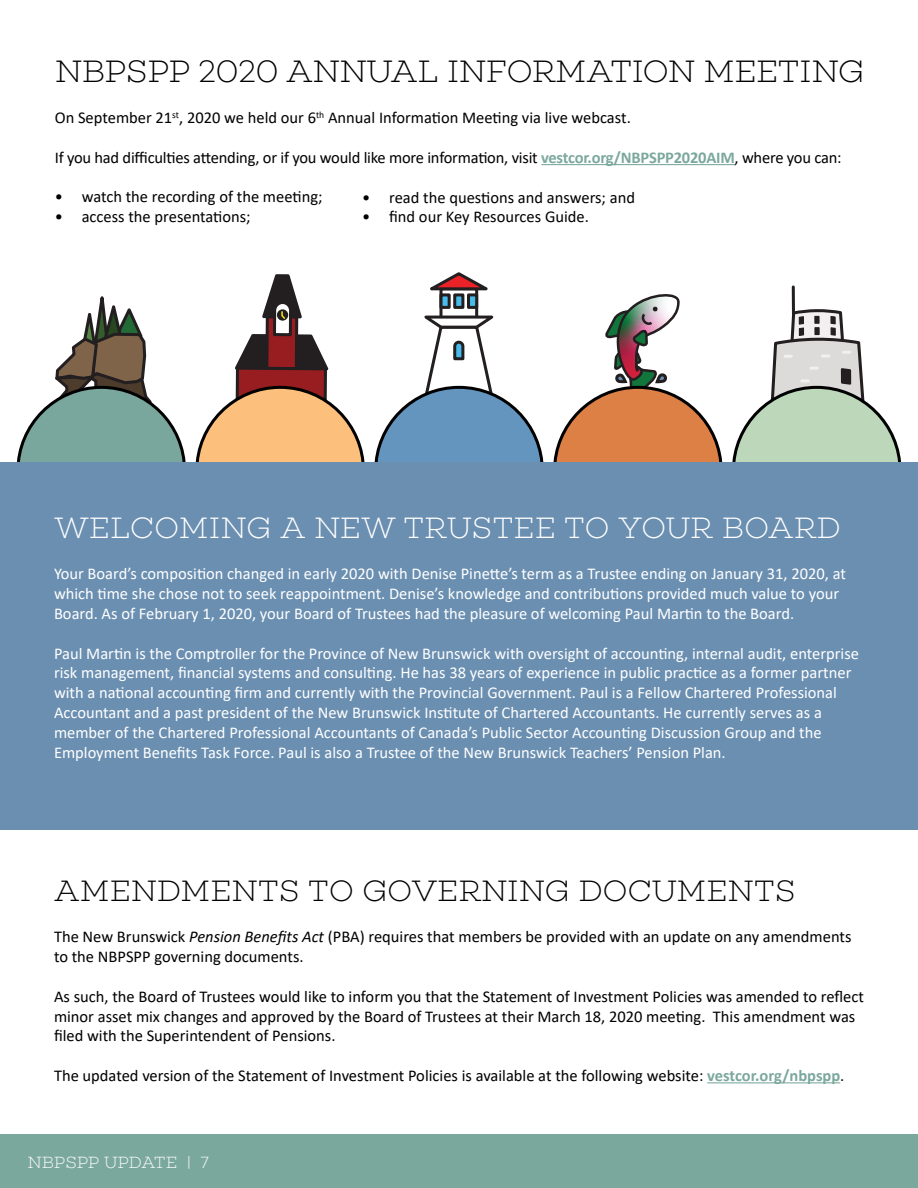
<style>
.page{position:relative;width:918px;height:1188px;background:#fff}
.page>*{position:absolute;margin:0;border:0;box-sizing:border-box;transform-origin:0 0}
.t1{font:200 31.5px "Choplin";letter-spacing:-.015em;color:#000}
.t2{font:200 30px "Choplin";letter-spacing:.005em;color:#fff}
.t3{font:200 30px "Choplin";letter-spacing:.01em;color:#000}
.t4{font:16.5px/19.8px "Calibri";color:#fff}
.t5{font:16.5px/19.8px "Calibri";color:#000}
.t6{font:200 16.5px "Choplin";letter-spacing:-.01em;color:#fff}
.s1{font-weight:700;color:#7ba89d}
.s2{font-style:italic}
</style>
<div class="page">
<div style="left:0;top:462px;width:918px;height:367px;background:#6b8fb1"></div>
<div style="left:0;top:1135px;width:918px;height:53px;background:#7ba89d"></div>
<hr style="left:707px;top:1082px;width:133px;height:1px;background:#7ba89d">
<div style="left:439px;top:287px;width:39px;height:33px;background:#fff;border:3px solid #231f20"></div>
<svg style="left:430px;top:272px;width:58px;height:20px"></svg>
<div style="left:453px;top:293px;width:11px;height:16px;background:#48bbeb;border:3px solid #231f20"></div>
<div style="left:467px;top:293px;width:11px;height:16px;background:#48bbeb;border:3px solid #231f20"></div>
<div style="left:439px;top:293px;width:12px;height:16px;background:#48bbeb;border:3px solid #231f20"></div>
<svg style="left:17px;top:296px;width:169px;height:165px"></svg>
<svg style="left:196px;top:274px;width:169px;height:187px"></svg>
<svg style="left:374px;top:313px;width:170px;height:148px"></svg>
<svg style="left:553px;top:294px;width:169px;height:167px"></svg>
<svg style="left:732px;top:285px;width:169px;height:176px"></svg>
<hr style="left:541px;top:164px;width:194px;height:1px;background:#7ba89d">
<h1 class="t1" style="left:55px;top:53px;width:811px">NBPSPP 2020 ANNUAL INFORMATION MEETING</h1>
<p class="t5" style="left:55px;top:107px;width:578px">On September 21<sup>st</sup>, 2020 we held our 6<sup>th</sup> Annual Information Meeting via live webcast.</p>
<p class="t5" style="left:55px;top:147px;width:788px">If you had difficulties attending, or if you would like more information, visit <span class="s1">vestcor.org/NBPSPP2020AIM</span>, where you can:</p>
<p class="t5" style="left:55px;top:187px;width:269px">• watch the recording of the meeting;</p>
<p class="t5" style="left:55px;top:206px;width:197px">• access the presentations;</p>
<p class="t5" style="left:362px;top:187px;width:274px">• read the questions and answers; and</p>
<p class="t5" style="left:362px;top:207px;width:228px">• find our Key Resources Guide.</p>
<h2 class="t2" style="left:54px;top:511px;width:788px">WELCOMING A NEW TRUSTEE TO YOUR BOARD</h2>
<p class="t4" style="left:54px;top:564px;width:793px">Your Board’s composition changed in early 2020 with Denise Pinette’s term as a Trustee ending on January 31, 2020, at which time she chose not to seek reappointment. Denise’s knowledge and contributions provided much value to your<br>Board. As of February 1, 2020, your Board of Trustees had the pleasure of welcoming Paul Martin to the Board.</p>
<p class="t4" style="left:54px;top:643px;width:807px">Paul Martin is the Comptroller for the Province of New Brunswick with oversight of accounting, internal audit, enterprise risk management, financial systems and consulting. He has 38 years of experience in public practice as a former partner with a national accounting firm and currently with the Provincial Government. Paul is a Fellow Chartered Professional Accountant and a past president of the New Brunswick Institute of Chartered Accountants. He currently serves as a member of the Chartered Professional Accountants of Canada’s Public Sector Accounting Discussion Group and the Employment Benefits Task Force. Paul is also a Trustee of the New Brunswick Teachers’ Pension Plan.</p>
<h2 class="t3" style="left:54px;top:874px;width:743px">AMENDMENTS TO GOVERNING DOCUMENTS</h2>
<p class="t5" style="left:54px;top:927px;width:799px">The New Brunswick <span class="s2">Pension Benefits Act</span> (PBA) requires that members be provided with an update on any amendments to the NBPSPP governing documents.</p>
<p class="t5" style="left:54px;top:986px;width:811px">As such, the Board of Trustees would like to inform you that the Statement of Investment Policies was amended to reflect minor asset mix changes and approved by the Board of Trustees at their March 18, 2020 meeting. This amendment was filed with the Superintendent of Pensions.</p>
<p class="t5" style="left:54px;top:1065px;width:792px">The updated version of the Statement of Investment Policies is available at the following website: <span class="s1">vestcor.org/nbpspp</span>.</p>
<p class="t6" style="left:27px;top:1153px;width:183px">NBPSPP UPDATE | 7</p>
</div>
